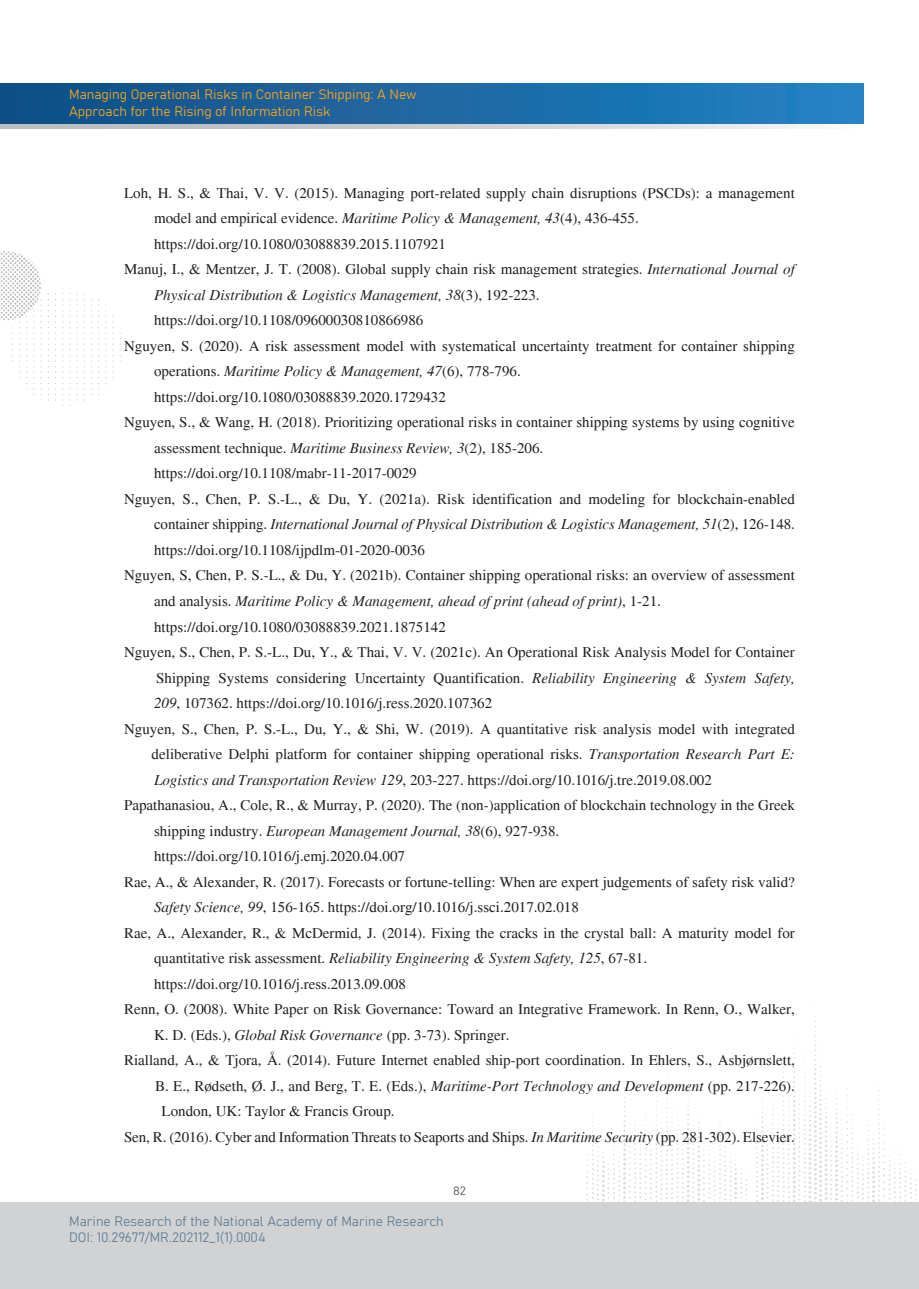
<style>
.page{position:relative;width:919px;height:1289px;background:#fff}
.page>*{position:absolute;margin:0;border:0;box-sizing:border-box;transform-origin:0 0}
.t1{font:15px "Times";color:#231f20}
.t2{font:italic 15px "Times";color:#231f20}
.t3{font:13.5px/16.2px "Bahnschrift";color:#f9a61b}
.t4{font:13.5px/16.2px "Bahnschrift";color:#637e95}
.t5{font:12px "Bahnschrift";color:#57585a}
.s1{font-style:italic}
.s2{font-style:normal}
</style>
<div class="page">
<svg style="left:112px;top:316px;width:1px;height:62px"></svg>
<svg style="left:105px;top:305px;width:1px;height:84px"></svg>
<svg style="left:98px;top:299px;width:1px;height:96px"></svg>
<svg style="left:91px;top:299px;width:1px;height:96px"></svg>
<svg style="left:84px;top:293px;width:1px;height:107px"></svg>
<svg style="left:77px;top:293px;width:1px;height:107px"></svg>
<svg style="left:69px;top:288px;width:1px;height:118px"></svg>
<svg style="left:62px;top:288px;width:1px;height:118px"></svg>
<svg style="left:55px;top:293px;width:1px;height:107px"></svg>
<svg style="left:48px;top:293px;width:1px;height:107px"></svg>
<svg style="left:0;top:251px;width:42px;height:149px"></svg>
<svg style="left:756px;top:1007px;width:160px;height:282px"></svg>
<svg style="left:586px;top:1087px;width:161px;height:202px"></svg>
<svg style="left:0;top:124px;width:809px;height:4px;background:#cecfd1"></svg>
<div style="left:0;top:83px;width:863px;height:41px;background:linear-gradient(to right,#114e85,#2582c3)"></div>
<div style="left:0;top:1202px;width:918px;height:86px;background:#d1d2d4"></div>
<p class="t3" style="left:69px;top:86px;width:349px">Managing Operational Risks in Container Shipping: A New<br>Approach for the Rising of Information Risk</p>
<p class="t1" style="left:124px;top:184px;width:672px">Loh, H. S., &amp; Thai, V. V. (2015). Managing port-related supply chain disruptions (PSCDs): a management</p>
<p class="t1" style="left:154px;top:210px;width:486px">model and empirical evidence. <span class="s1">Maritime Policy &amp; Management, 43</span>(4), 436-455.</p>
<p class="t1" style="left:154px;top:235px;width:293px">https://doi.org/10.1080/03088839.2015.1107921</p>
<p class="t1" style="left:124px;top:261px;width:672px">Manuj, I., &amp; Mentzer, J. T. (2008). Global supply chain risk management strategies. <span class="s1">International Journal of</span></p>
<p class="t2" style="left:154px;top:286px;width:387px">Physical Distribution &amp; Logistics Management, 38<span class="s2">(3), 192-223.</span></p>
<p class="t1" style="left:154px;top:312px;width:271px">https://doi.org/10.1108/09600030810866986</p>
<p class="t1" style="left:124px;top:337px;width:672px">Nguyen, S. (2020). A risk assessment model with systematical uncertainty treatment for container shipping</p>
<p class="t2" style="left:154px;top:363px;width:368px"><span class="s2">operations.</span> Maritime Policy &amp; Management, 47<span class="s2">(6), 778-796.</span></p>
<p class="t1" style="left:154px;top:388px;width:293px">https://doi.org/10.1080/03088839.2020.1729432</p>
<p class="t1" style="left:124px;top:414px;width:672px">Nguyen, S., &amp; Wang, H. (2018). Prioritizing operational risks in container shipping systems by using cognitive</p>
<p class="t1" style="left:154px;top:439px;width:391px">assessment technique. <span class="s1">Maritime Business Review, 3</span>(2), 185-206.</p>
<p class="t1" style="left:154px;top:465px;width:264px">https://doi.org/10.1108/mabr-11-2017-0029</p>
<p class="t1" style="left:124px;top:490px;width:672px">Nguyen, S., Chen, P. S.-L., &amp; Du, Y. (2021a). Risk identification and modeling for blockchain-enabled</p>
<p class="t2" style="left:154px;top:516px;width:642px"><span class="s2">container shipping.</span> International Journal of Physical Distribution &amp; Logistics Management, 51<span class="s2">(2), 126-148.</span></p>
<p class="t1" style="left:154px;top:541px;width:272px">https://doi.org/10.1108/ijpdlm-01-2020-0036</p>
<p class="t1" style="left:124px;top:567px;width:672px">Nguyen, S, Chen, P. S.-L., &amp; Du, Y. (2021b). Container shipping operational risks: an overview of assessment</p>
<p class="t2" style="left:154px;top:592px;width:508px"><span class="s2">and analysis.</span> Maritime Policy &amp; Management, ahead of print (ahead of print)<span class="s2">, 1-21.</span></p>
<p class="t1" style="left:154px;top:618px;width:293px">https://doi.org/10.1080/03088839.2021.1875142</p>
<p class="t1" style="left:124px;top:643px;width:672px">Nguyen, S., Chen, P. S.-L., Du, Y., &amp; Thai, V. V. (2021c). An Operational Risk Analysis Model for Container</p>
<p class="t1" style="left:156px;top:669px;width:640px">Shipping Systems considering Uncertainty Quantification. <span class="s1">Reliability Engineering &amp; System Safety,</span></p>
<p class="t1" style="left:154px;top:694px;width:339px"><span class="s1">209</span>, 107362. https://doi.org/10.1016/j.ress.2020.107362</p>
<p class="t1" style="left:124px;top:720px;width:672px">Nguyen, S., Chen, P. S.-L., Du, Y., &amp; Shi, W. (2019). A quantitative risk analysis model with integrated</p>
<p class="t1" style="left:152px;top:745px;width:644px">deliberative Delphi platform for container shipping operational risks. <span class="s1">Transportation Research Part E:</span></p>
<p class="t1" style="left:154px;top:771px;width:559px"><span class="s1">Logistics and Transportation Review 129</span>, 203-227. https://doi.org/10.1016/j.tre.2019.08.002</p>
<p class="t1" style="left:124px;top:796px;width:672px">Papathanasiou, A., Cole, R., &amp; Murray, P. (2020). The (non-)application of blockchain technology in the Greek</p>
<p class="t1" style="left:154px;top:822px;width:406px">shipping industry. <span class="s1">European Management Journal, 38</span>(6), 927-938.</p>
<p class="t1" style="left:154px;top:847px;width:252px">https://doi.org/10.1016/j.emj.2020.04.007</p>
<p class="t1" style="left:124px;top:873px;width:672px">Rae, A., &amp; Alexander, R. (2017). Forecasts or fortune-telling: When are expert judgements of safety risk valid?</p>
<p class="t1" style="left:154px;top:898px;width:426px"><span class="s1">Safety Science, 99</span>, 156-165. https://doi.org/10.1016/j.ssci.2017.02.018</p>
<p class="t1" style="left:124px;top:924px;width:672px">Rae, A., Alexander, R., &amp; McDermid, J. (2014). Fixing the cracks in the crystal ball: A maturity model for</p>
<p class="t2" style="left:154px;top:949px;width:494px"><span class="s2">quantitative risk assessment.</span> Reliability Engineering &amp; System Safety, 125<span class="s2">, 67-81.</span></p>
<p class="t1" style="left:154px;top:975px;width:253px">https://doi.org/10.1016/j.ress.2013.09.008</p>
<p class="t1" style="left:124px;top:1000px;width:672px">Renn, O. (2008). White Paper on Risk Governance: Toward an Integrative Framework. In Renn, O., Walker,</p>
<p class="t1" style="left:154px;top:1026px;width:357px">K. D. (Eds.), <span class="s1">Global Risk Governance</span> (pp. 3-73). Springer.</p>
<p class="t1" style="left:124px;top:1051px;width:672px">Rialland, A., &amp; Tjora, Å. (2014). Future Internet enabled ship-port coordination. In Ehlers, S., Asbjørnslett,</p>
<p class="t1" style="left:155px;top:1077px;width:641px">B. E., Rødseth, Ø. J., and Berg, T. E. (Eds.), <span class="s1">Maritime-Port Technology and Development</span> (pp. 217-226).</p>
<p class="t1" style="left:161px;top:1102px;width:234px">London, UK: Taylor &amp; Francis Group.</p>
<p class="t1" style="left:124px;top:1128px;width:672px">Sen, R. (2016). Cyber and Information Threats to Seaports and Ships. <span class="s1">In Maritime Security</span> (pp. 281-302). Elsevier.</p>
<p class="t4" style="left:69px;top:1212px;width:376px">Marine Research of the National Academy of Marine Research<br>DOI: 10.29677/MR.202112_1(1).0004</p>
<p class="t5" style="left:453px;top:1181px;width:14px">82</p>
</div>
